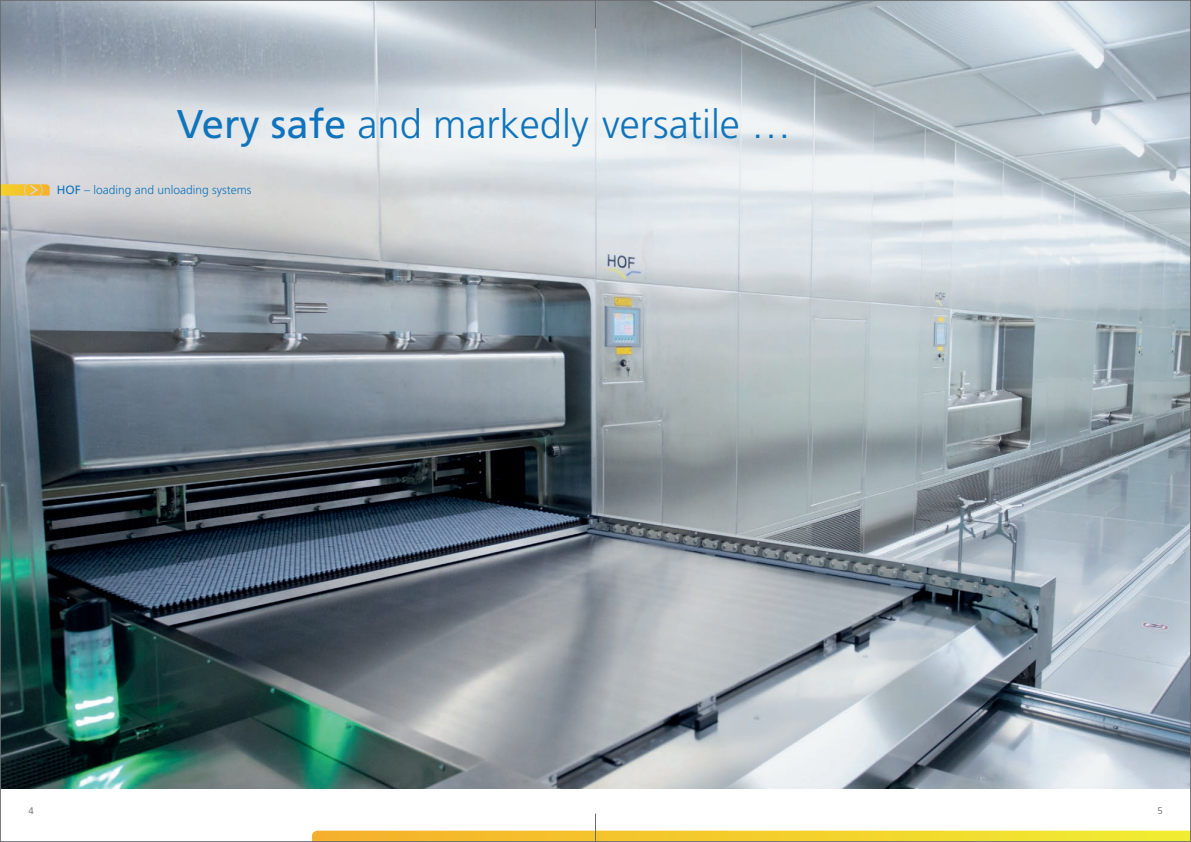
<style>
.page{position:relative;width:1191px;height:842px;background:#fff}
.page>*{position:absolute;margin:0;border:0;box-sizing:border-box;transform-origin:0 0}
.t1{font:300 40px "Frutiger LT Std";color:#1074bc}
.t2{font:300 12px "Frutiger LT Std";color:#1074bc}
.t3{font:300 9.5px "Frutiger LT Std";color:#57585a}
.s1{font-weight:400}
</style>
<div class="page">
<img style="left:2px;top:2px;width:1187px;height:786px">
<svg style="left:2px;top:184px;width:48px;height:12px"></svg>
<svg style="left:595px;top:0;width:1px;height:28px"></svg>
<svg style="left:312px;top:814px;width:879px;height:28px"></svg>
<h1 class="t1" style="left:177px;top:102px;width:616px"><span class="s1">Very safe</span> and markedly versatile …</h1>
<p class="t2" style="left:57px;top:183px;width:196px"><span class="s1">HOF</span> – loading and unloading systems</p>
<p class="t3" style="left:28px;top:805px;width:7px">4</p>
<p class="t3" style="left:1157px;top:805px;width:7px">5</p>
</div>
